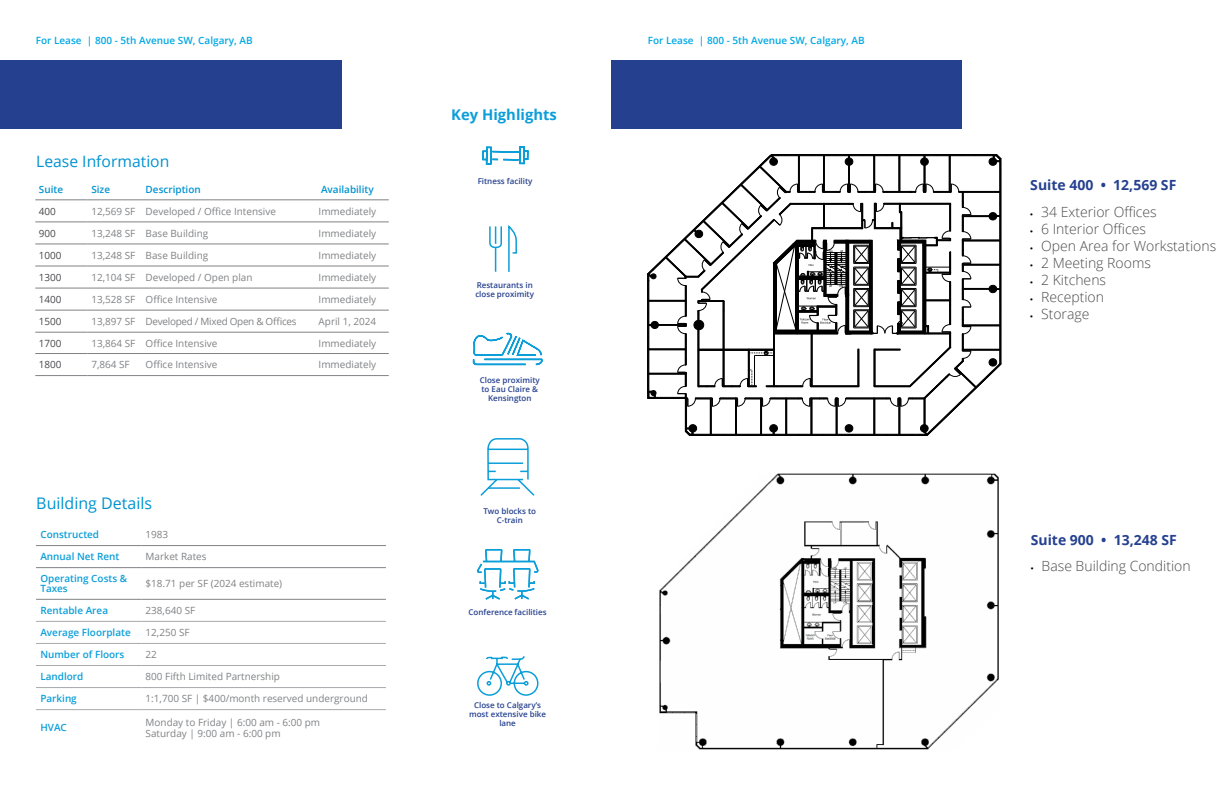
<style>
.page{position:relative;width:1224px;height:792px;background:#fff}
.page>*{position:absolute;margin:0;border:0;box-sizing:border-box;transform-origin:0 0}
.t1{font:16px "Open Sans";color:#0093d0}
.t2{font:15.7px "Open Sans";color:#0093d0}
.t3{font:700 14.8px "Open Sans";color:#0c9ed9}
.t4{font:300 14px "Open Sans";color:#4a4a4d}
.t5{font:700 14px "Open Sans";color:#25408f}
.t6{font:600 10px "Open Sans";color:#00a8e4}
.t7{font:9.9px/11px "Open Sans";color:#808285}
.t8{font:600 9.9px/10.3px "Open Sans";color:#0c9ed9}
.t9{font:9.9px "Open Sans";letter-spacing:-.03em;color:#808285}
.t10{font:600 9.9px "Open Sans";color:#0093d0}
.t11{font:9.9px "Open Sans";color:#4a4a4d}
.t12{font:600 8px/9px "Open Sans";color:#25408f;text-align:center}
.s1{font-family:"Myriad Pro";font-weight:400;font-size:10px;color:#000}
</style>
<div class="page">
<hr style="left:35px;top:200px;width:53px;height:1px;background:#808285">
<hr style="left:88px;top:200px;width:54px;height:1px;background:#808285">
<hr style="left:142px;top:200px;width:164px;height:1px;background:#808285">
<hr style="left:306px;top:200px;width:83px;height:1px;background:#808285">
<hr style="left:35px;top:222px;width:53px;height:1px;background:#808285">
<hr style="left:88px;top:222px;width:54px;height:1px;background:#808285">
<hr style="left:142px;top:222px;width:164px;height:1px;background:#808285">
<hr style="left:306px;top:222px;width:83px;height:1px;background:#808285">
<hr style="left:35px;top:244px;width:53px;height:1px;background:#808285">
<hr style="left:88px;top:244px;width:54px;height:1px;background:#808285">
<hr style="left:142px;top:244px;width:164px;height:1px;background:#808285">
<hr style="left:306px;top:244px;width:83px;height:1px;background:#808285">
<hr style="left:35px;top:266px;width:53px;height:1px;background:#808285">
<hr style="left:88px;top:266px;width:54px;height:1px;background:#808285">
<hr style="left:142px;top:266px;width:164px;height:1px;background:#808285">
<hr style="left:306px;top:266px;width:83px;height:1px;background:#808285">
<hr style="left:35px;top:288px;width:53px;height:1px;background:#808285">
<hr style="left:88px;top:288px;width:54px;height:1px;background:#808285">
<hr style="left:142px;top:288px;width:164px;height:1px;background:#808285">
<hr style="left:306px;top:288px;width:83px;height:1px;background:#808285">
<hr style="left:35px;top:310px;width:53px;height:1px;background:#808285">
<hr style="left:88px;top:310px;width:54px;height:1px;background:#808285">
<hr style="left:142px;top:310px;width:164px;height:1px;background:#808285">
<hr style="left:306px;top:310px;width:83px;height:1px;background:#808285">
<hr style="left:35px;top:332px;width:53px;height:1px;background:#808285">
<hr style="left:88px;top:332px;width:54px;height:1px;background:#808285">
<hr style="left:142px;top:332px;width:164px;height:1px;background:#808285">
<hr style="left:306px;top:332px;width:83px;height:1px;background:#808285">
<hr style="left:35px;top:353px;width:53px;height:1px;background:#808285">
<hr style="left:88px;top:353px;width:54px;height:1px;background:#808285">
<hr style="left:142px;top:353px;width:164px;height:1px;background:#808285">
<hr style="left:306px;top:353px;width:83px;height:1px;background:#808285">
<hr style="left:35px;top:375px;width:53px;height:1px;background:#808285">
<hr style="left:88px;top:375px;width:54px;height:1px;background:#808285">
<hr style="left:142px;top:375px;width:164px;height:1px;background:#808285">
<hr style="left:306px;top:375px;width:83px;height:1px;background:#808285">
<hr style="left:36px;top:621px;width:105px;height:1px;background:#a7a9ac">
<hr style="left:141px;top:621px;width:245px;height:1px;background:#a7a9ac">
<hr style="left:36px;top:643px;width:105px;height:1px;background:#a7a9ac">
<hr style="left:141px;top:643px;width:245px;height:1px;background:#a7a9ac">
<hr style="left:36px;top:665px;width:105px;height:1px;background:#a7a9ac">
<hr style="left:141px;top:665px;width:245px;height:1px;background:#a7a9ac">
<hr style="left:36px;top:687px;width:105px;height:1px;background:#a7a9ac">
<hr style="left:141px;top:687px;width:245px;height:1px;background:#a7a9ac">
<hr style="left:36px;top:709px;width:105px;height:1px;background:#a7a9ac">
<hr style="left:141px;top:709px;width:245px;height:1px;background:#a7a9ac">
<hr style="left:36px;top:545px;width:105px;height:1px;background:#808285">
<hr style="left:141px;top:545px;width:245px;height:1px;background:#808285">
<hr style="left:36px;top:567px;width:105px;height:1px;background:#808285">
<hr style="left:141px;top:567px;width:245px;height:1px;background:#808285">
<hr style="left:36px;top:599px;width:105px;height:1px;background:#808285">
<hr style="left:141px;top:599px;width:245px;height:1px;background:#808285">
<svg style="left:477px;top:656px;width:62px;height:40px"></svg>
<div style="left:0;top:60px;width:341px;height:68px;background:#25408f"></div>
<svg style="left:472px;top:146px;width:71px;height:454px"></svg>
<div style="left:612px;top:60px;width:350px;height:68px;background:#25408f"></div>
<svg style="left:646px;top:155px;width:356px;height:281px"></svg>
<img style="left:659px;top:473px;width:340px;height:277px">
<p class="t6" style="left:36px;top:33px;width:218px">For Lease | 800 - 5th Avenue SW, Calgary, AB</p>
<p class="t6" style="left:648px;top:33px;width:218px">For Lease | 800 - 5th Avenue SW, Calgary, AB</p>
<h2 class="t2" style="left:36px;top:150px;width:135px">Lease Information</h2>
<p class="t10" style="left:39px;top:182px;width:26px">Suite</p>
<p class="t10" style="left:91px;top:182px;width:20px">Size</p>
<p class="t10" style="left:146px;top:182px;width:57px">Description</p>
<p class="t10" style="left:321px;top:182px;width:54px">Availability</p>
<p class="t11" style="left:39px;top:204px;width:19px">400</p>
<p class="t7" style="left:91px;top:205px;width:186px">12,569 SF Developed / Office Intensive</p>
<p class="t7" style="left:319px;top:205px;width:59px">Immediately</p>
<p class="t11" style="left:39px;top:226px;width:19px">900</p>
<p class="t7" style="left:91px;top:227px;width:118px">13,248 SF Base Building</p>
<p class="t7" style="left:319px;top:227px;width:59px">Immediately</p>
<p class="t11" style="left:39px;top:248px;width:24px">1000</p>
<p class="t7" style="left:91px;top:249px;width:118px">13,248 SF Base Building</p>
<p class="t7" style="left:319px;top:249px;width:59px">Immediately</p>
<p class="t11" style="left:39px;top:270px;width:24px">1300</p>
<p class="t7" style="left:91px;top:272px;width:163px">12,104 SF Developed / Open plan</p>
<p class="t7" style="left:319px;top:272px;width:59px">Immediately</p>
<p class="t11" style="left:39px;top:293px;width:24px">1400</p>
<p class="t7" style="left:91px;top:294px;width:128px">13,528 SF Office Intensive</p>
<p class="t7" style="left:319px;top:294px;width:59px">Immediately</p>
<p class="t11" style="left:39px;top:315px;width:24px">1500</p>
<p class="t9" style="left:91px;top:315px;width:207px">13,897 SF Developed / Mixed Open &amp; Offices</p>
<p class="t7" style="left:319px;top:316px;width:59px">April 1, 2024</p>
<p class="t11" style="left:39px;top:336px;width:24px">1700</p>
<p class="t7" style="left:91px;top:337px;width:128px">13,864 SF Office Intensive</p>
<p class="t7" style="left:319px;top:337px;width:59px">Immediately</p>
<p class="t11" style="left:39px;top:358px;width:24px">1800</p>
<p class="t7" style="left:91px;top:359px;width:40px">7,864 SF</p>
<p class="t7" style="left:146px;top:359px;width:73px">Office Intensive</p>
<p class="t7" style="left:319px;top:359px;width:59px">Immediately</p>
<h1 class="t1" style="left:36px;top:492px;width:117px">Building Details</h1>
<p class="t8" style="left:40px;top:529px;width:60px">Constructed</p>
<p class="t7" style="left:146px;top:529px;width:24px">1983</p>
<p class="t8" style="left:40px;top:551px;width:80px">Annual Net Rent</p>
<p class="t7" style="left:146px;top:551px;width:62px">Market Rates</p>
<p class="t8" style="left:40px;top:573px;width:88px">Operating Costs &amp;<br>Taxes</p>
<p class="t7" style="left:146px;top:578px;width:138px">$18.71 per SF (2024 estimate)</p>
<p class="t8" style="left:40px;top:605px;width:69px">Rentable Area</p>
<p class="t7" style="left:146px;top:605px;width:51px">238,640 SF</p>
<p class="t8" style="left:40px;top:627px;width:92px">Average Floorplate</p>
<p class="t7" style="left:146px;top:627px;width:46px">12,250 SF</p>
<p class="t8" style="left:40px;top:649px;width:86px">Number of Floors</p>
<p class="t7" style="left:146px;top:649px;width:13px">22</p>
<p class="t8" style="left:40px;top:671px;width:45px">Landlord</p>
<p class="t7" style="left:146px;top:671px;width:136px">800 Fifth Limited Partnership</p>
<p class="t8" style="left:40px;top:693px;width:38px">Parking</p>
<p class="t7" style="left:146px;top:693px;width:224px">1:1,700 SF | $400/month reserved underground</p>
<p class="t8" style="left:40px;top:722px;width:28px">HVAC</p>
<p class="t7" style="left:146px;top:716px;width:176px">Monday to Friday | 6:00 am - 6:00 pm<br>Saturday | 9:00 am - 6:00 pm</p>
<h3 class="t3" style="left:451px;top:104px;width:107px">Key Highlights</h3>
<p class="t12" style="left:478px;top:176px;width:56px">Fitness facility</p>
<p class="t12" style="left:475px;top:281px;width:60px;text-align:left">Restaurants in close proximity</p>
<p class="t12" style="left:480px;top:375px;width:62px">Close proximity to Eau Claire &amp;<br>Kensington</p>
<p class="t12" style="left:483px;top:506px;width:54px">Two blocks to<br>C-train</p>
<p class="t12" style="left:469px;top:607px;width:80px">Conference facilities</p>
<p class="t12" style="left:469px;top:701px;width:78px">Close to Calgary’s most extensive bike lane</p>
<h3 class="t5" style="left:1030px;top:175px;width:148px">Suite 400 • 12,569 SF</h3>
<h3 class="t4" style="left:1030px;top:202px;width:128px"><span class="s1">•</span> 34 Exterior Offices</h3>
<h3 class="t4" style="left:1030px;top:219px;width:117px"><span class="s1">•</span> 6 Interior Offices</h3>
<h3 class="t4" style="left:1030px;top:236px;width:187px"><span class="s1">•</span> Open Area for Workstations</h3>
<h3 class="t4" style="left:1030px;top:253px;width:122px"><span class="s1">•</span> 2 Meeting Rooms</h3>
<h3 class="t4" style="left:1030px;top:270px;width:77px"><span class="s1">•</span> 2 Kitchens</h3>
<h3 class="t4" style="left:1030px;top:287px;width:75px"><span class="s1">•</span> Reception</h3>
<h3 class="t4" style="left:1030px;top:304px;width:61px"><span class="s1">•</span> Storage</h3>
<h3 class="t5" style="left:1031px;top:530px;width:148px">Suite 900 • 13,248 SF</h3>
<h3 class="t4" style="left:1031px;top:557px;width:161px"><span class="s1">•</span> Base Building Condition</h3>
</div>
